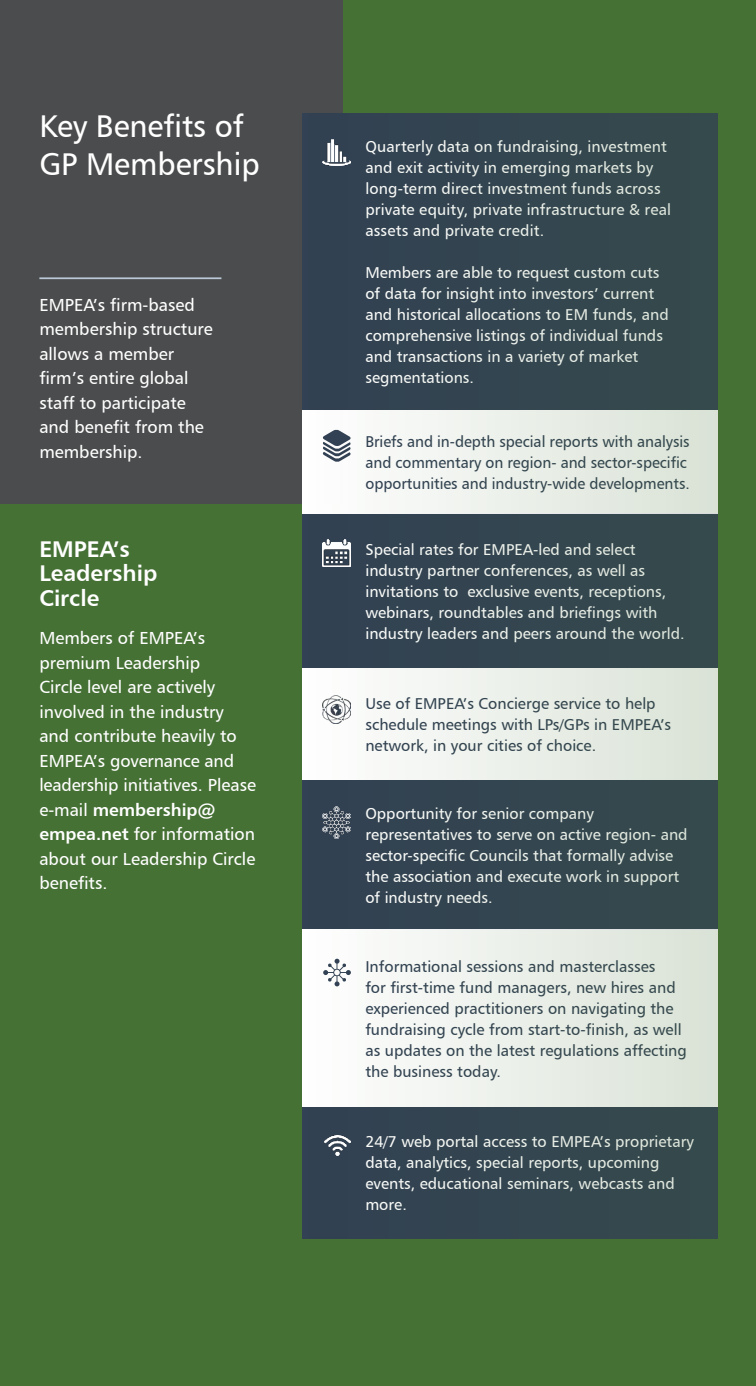
<style>
.page{position:relative;width:756px;height:1386px;background:#467135}
.page>*{position:absolute;margin:0;border:0;box-sizing:border-box;transform-origin:0 0}
.t1{font:31.5px/37.8px "Humanist 777 BT Roman B";color:#fff}
.t2{font:22.75px/24.5px "Humanist 777 BT Bold B";color:#fff}
.t3{font:17.5px/24.5px "Humanist 777 BT Roman B";color:#fff}
.t4{font:17.5px "Humanist 777 BT Bold B";color:#fff}
.t5{font:15.75px/21px "Humanist 777 BT Roman B";color:#fff}
.t6{font:15.75px/21px "Humanist 777 BT Roman B";color:#324153}
.s1{font-family:"Humanist 777 BT Roman B"}
.s2{font-family:"Humanist 777 BT Bold B"}
</style>
<div class="page">
<div style="left:0;top:0;width:342px;height:504px;background:#4b4c4d"></div>
<div style="left:302px;top:780px;width:416px;height:149px;background:#324153"></div>
<div style="left:302px;top:513px;width:416px;height:155px;background:#324153"></div>
<div style="left:302px;top:113px;width:416px;height:297px;background:#324153"></div>
<div style="left:302px;top:668px;width:416px;height:112px;background:linear-gradient(to right,#fefefe,#dae2d6)"></div>
<div style="left:302px;top:929px;width:416px;height:178px;background:linear-gradient(to right,#fff,#dae2d6)"></div>
<div style="left:302px;top:1107px;width:416px;height:132px;background:#324153"></div>
<div style="left:302px;top:410px;width:416px;height:103px;background:linear-gradient(to right,#fffeff,#dae2d6)"></div>
<hr style="left:39px;top:277px;width:182px;height:2px;background:#bac7d6">
<svg style="left:322px;top:430px;width:29px;height:32px"></svg>
<svg style="left:323px;top:959px;width:28px;height:27px"></svg>
<img style="left:323px;top:140px;width:28px;height:25px">
<img style="left:323px;top:539px;width:28px;height:27px">
<img style="left:323px;top:695px;width:28px;height:29px">
<img style="left:323px;top:806px;width:28px;height:32px">
<img style="left:324px;top:1135px;width:27px;height:20px">
<h1 class="t1" style="left:39px;top:107px;width:222px">Key Benefits of<br>GP Membership</h1>
<p class="t3" style="left:39px;top:292px;width:175px">EMPEA’s firm-based membership structure allows a member firm’s entire global staff to participate and benefit from the membership.</p>
<h2 class="t2" style="left:39px;top:536px;width:120px">EMPEA’s<br>Leadership<br>Circle</h2>
<p class="t3" style="left:39px;top:625px;width:218px">Members of EMPEA’s premium Leadership<br>Circle level are actively involved in the industry and contribute heavily to<br>EMPEA’s governance and leadership initiatives. Please</p>
<p class="t4" style="left:39px;top:798px;width:177px"><span class="s1">e-mail</span> membership@</p>
<p class="t3" style="left:39px;top:821px;width:217px;text-align:justify"><span class="s2">empea.net</span> for information about our Leadership Circle benefits.</p>
<p class="t5" style="left:365px;top:136px;width:307px">Quarterly data on fundraising, investment and exit activity in emerging markets by long-term direct investment funds across private equity, private infrastructure &amp; real assets and private credit.</p>
<p class="t5" style="left:365px;top:262px;width:305px">Members are able to request custom cuts of data for insight into investors’ current and historical allocations to EM funds, and comprehensive listings of individual funds and transactions in a variety of market segmentations.</p>
<p class="t6" style="left:365px;top:430px;width:326px">Briefs and in-depth special reports with analysis and commentary on region- and sector-specific opportunities and industry-wide developments.</p>
<p class="t5" style="left:365px;top:539px;width:321px">Special rates for EMPEA-led and select industry partner conferences, as well as invitations to exclusive events, receptions, webinars, roundtables and briefings with industry leaders and peers around the world.</p>
<p class="t6" style="left:365px;top:693px;width:307px">Use of EMPEA’s Concierge service to help schedule meetings with LPs/GPs in EMPEA’s network, in your cities of choice.</p>
<p class="t5" style="left:365px;top:802px;width:324px">Opportunity for senior company representatives to serve on active region- and sector-specific Councils that formally advise the association and execute work in support of industry needs.</p>
<p class="t6" style="left:365px;top:955px;width:323px">Informational sessions and masterclasses<br>for first-time fund managers, new hires and experienced practitioners on navigating the fundraising cycle from start-to-finish, as well as updates on the latest regulations affecting the business today.</p>
<p class="t5" style="left:365px;top:1131px;width:330px">24/7 web portal access to EMPEA’s proprietary data, analytics, special reports, upcoming events, educational seminars, webcasts and more.</p>
</div>
